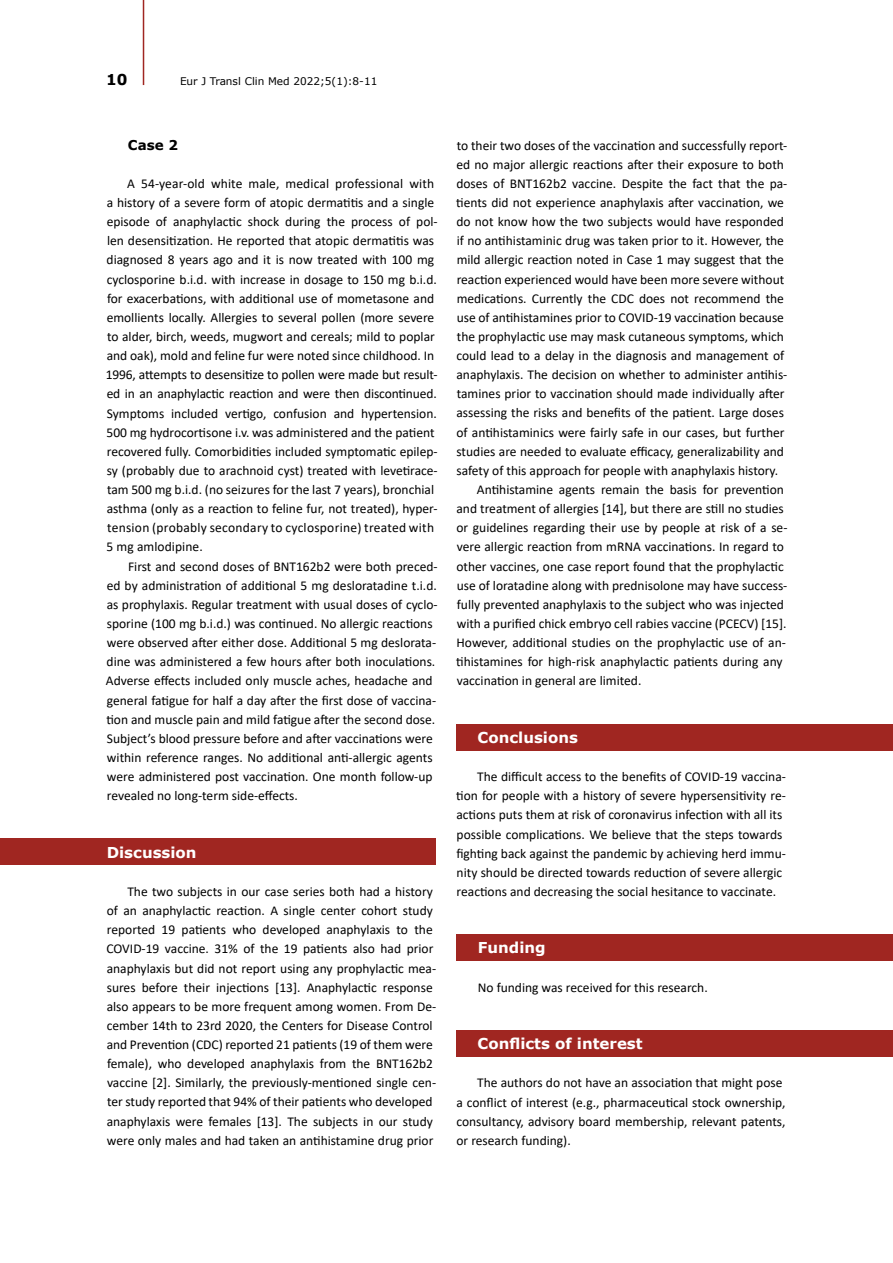
<style>
.page{position:relative;width:893px;height:1263px;background:#fff}
.page>*{position:absolute;margin:0;border:0;box-sizing:border-box;transform-origin:0 0}
.t1{font:15px "Verdana Bold 2";color:#fff}
.t2{font:700 15px "Verdana";color:#fff}
.t3{font:15px "Verdana Bold 2";color:#000}
.t4{font:13.5px/19.2px "Calibri";color:#000}
.t5{font:13.5px "Calibri";letter-spacing:.02em;color:#000}
.t6{font:13.5px "Verdana Bold 2";color:#000}
.t7{font:10.5px "Verdana";color:#000}
.s1{font-family:"Calibri 2"}
</style>
<div class="page">
<div style="left:456px;top:1030px;width:437px;height:26px;background:#a02621"></div>
<div style="left:456px;top:934px;width:437px;height:27px;background:#a02621"></div>
<div style="left:456px;top:724px;width:437px;height:26px;background:#a02621"></div>
<div style="left:0;top:838px;width:436px;height:27px;background:#a02621"></div>
<hr style="left:143px;top:0;width:1px;height:85px;background:#a02621">
<p class="t3" style="left:106px;top:69px;width:23px">10</p>
<p class="t7" style="left:180px;top:74px;width:199px">Eur J Transl Clin Med 2022;5(1):8-11</p>
<h5 class="t6" style="left:128px;top:135px;width:52px">Case 2</h5>
<p class="t4" style="left:127px;top:174px;width:308px">A 54-year-old white male, medical professional with</p>
<p class="t4" style="left:107px;top:193px;width:329px">a history of a severe form of atopic dermatitis and a single</p>
<p class="t4" style="left:107px;top:212px;width:332px">episode of anaphylactic shock during the process of pol<span class="s1">-</span></p>
<p class="t4" style="left:107px;top:231px;width:329px">len desensitization. He reported that atopic dermatitis was</p>
<p class="t4" style="left:107px;top:250px;width:329px">diagnosed 8 years ago and it is now treated with 100 mg</p>
<p class="t4" style="left:107px;top:269px;width:332px">cyclosporine b.i.d. with increase in dosage to 150 mg b.i.d.</p>
<p class="t4" style="left:107px;top:288px;width:329px">for exacerbations, with additional use of mometasone and</p>
<p class="t4" style="left:107px;top:307px;width:329px">emollients locally. Allergies to several pollen (more severe</p>
<p class="t4" style="left:107px;top:327px;width:329px">to alder, birch, weeds, mugwort and cereals; mild to poplar</p>
<p class="t4" style="left:107px;top:346px;width:329px">and oak), mold and feline fur were noted since childhood. In</p>
<p class="t4" style="left:106px;top:365px;width:333px">1996, attempts to desensitize to pollen were made but result<span class="s1">-</span></p>
<p class="t4" style="left:107px;top:384px;width:332px">ed in an anaphylactic reaction and were then discontinued.</p>
<p class="t4" style="left:107px;top:403px;width:332px">Symptoms included vertigo, confusion and hypertension.</p>
<p class="t4" style="left:107px;top:422px;width:329px">500 mg hydrocortisone i.v. was administered and the patient</p>
<p class="t4" style="left:107px;top:441px;width:332px">recovered fully. Comorbidities included symptomatic epilep<span class="s1">-</span></p>
<p class="t4" style="left:107px;top:460px;width:332px">sy (probably due to arachnoid cyst) treated with levetirace<span class="s1">-</span></p>
<p class="t4" style="left:107px;top:480px;width:329px">tam 500 mg b.i.d. (no seizures for the last 7 years), bronchial</p>
<p class="t4" style="left:107px;top:499px;width:332px">asthma (only as a reaction to feline fur, not treated), hyper<span class="s1">-</span></p>
<p class="t5" style="left:107px;top:518px;width:329px">tension (probably secondary to cyclosporine) treated with</p>
<p class="t4" style="left:107px;top:537px;width:98px">5 mg amlodipine.</p>
<p class="t4" style="left:128px;top:556px;width:311px">First and second doses of BNT162b2 were both preced<span class="s1">-</span></p>
<p class="t4" style="left:107px;top:575px;width:332px">ed by administration of additional 5 mg desloratadine t.i.d.</p>
<p class="t4" style="left:107px;top:594px;width:332px">as prophylaxis. Regular treatment with usual doses of cyclo<span class="s1">-</span></p>
<p class="t4" style="left:107px;top:614px;width:327px">sporine (100 mg b.i.d.) was continued. No allergic reactions</p>
<p class="t4" style="left:107px;top:633px;width:331px">were observed after either dose. Additional 5 mg deslorata<span class="s1">-</span></p>
<p class="t4" style="left:107px;top:652px;width:330px">dine was administered a few hours after both inoculations.</p>
<p class="t4" style="left:106px;top:671px;width:328px">Adverse effects included only muscle aches, headache and</p>
<p class="t4" style="left:107px;top:690px;width:331px">general fatigue for half a day after the first dose of vaccina<span class="s1">-</span></p>
<p class="t4" style="left:106px;top:709px;width:330px">tion and muscle pain and mild fatigue after the second dose.</p>
<p class="t4" style="left:107px;top:728px;width:327px">Subject’s blood pressure before and after vaccinations were</p>
<p class="t4" style="left:107px;top:747px;width:327px">within reference ranges. No additional anti-allergic agents</p>
<p class="t4" style="left:107px;top:767px;width:327px">were administered post vaccination. One month follow-up</p>
<p class="t4" style="left:107px;top:786px;width:193px">revealed no long-term side-effects.</p>
<h5 class="t1" style="left:107px;top:842px;width:91px">Discussion</h5>
<p class="t4" style="left:106px;top:881px;width:331px;text-indent:21px">The two subjects in our case series both had a history of an anaphylactic reaction. A single center cohort study reported 19 patients who developed anaphylaxis to the COVID-19 vaccine. 31% of the 19 patients also had prior anaphylaxis but did not report using any prophylactic mea&shy;sures before their injections [13]. Anaphylactic response also appears to be more frequent among women. From De&shy;cember 14th to 23rd 2020, the Centers for Disease Control and Prevention (CDC) reported 21 patients (19 of them were female), who developed anaphylaxis from the BNT162b2 vaccine [2]. Similarly, the previously-mentioned single cen&shy;ter study reported that 94% of their patients who developed anaphylaxis were females [13]. The subjects in our study were only males and had taken an antihistamine drug prior</p>
<p class="t4" style="left:457px;top:135px;width:332px">to their two doses of the vaccination and successfully report<span class="s1">-</span></p>
<p class="t4" style="left:456px;top:154px;width:329px">ed no major allergic reactions after their exposure to both</p>
<p class="t4" style="left:456px;top:173px;width:332px">doses of BNT162b2 vaccine. Despite the fact that the pa<span class="s1">-</span></p>
<p class="t4" style="left:456px;top:193px;width:329px">tients did not experience anaphylaxis after vaccination, we</p>
<p class="t4" style="left:456px;top:212px;width:329px">do not know how the two subjects would have responded</p>
<p class="t4" style="left:457px;top:231px;width:329px">if no antihistaminic drug was taken prior to it. However, the</p>
<p class="t4" style="left:457px;top:250px;width:329px">mild allergic reaction noted in Case 1 may suggest that the</p>
<p class="t4" style="left:457px;top:269px;width:329px">reaction experienced would have been more severe without</p>
<p class="t4" style="left:457px;top:288px;width:329px">medications. Currently the CDC does not recommend the</p>
<p class="t4" style="left:457px;top:307px;width:329px">use of antihistamines prior to COVID-19 vaccination because</p>
<p class="t4" style="left:457px;top:326px;width:329px">the prophylactic use may mask cutaneous symptoms, which</p>
<p class="t4" style="left:456px;top:346px;width:329px">could lead to a delay in the diagnosis and management of</p>
<p class="t4" style="left:456px;top:365px;width:332px">anaphylaxis. The decision on whether to administer antihis<span class="s1">-</span></p>
<p class="t4" style="left:457px;top:384px;width:329px">tamines prior to vaccination should made individually after</p>
<p class="t4" style="left:456px;top:403px;width:329px">assessing the risks and benefits of the patient. Large doses</p>
<p class="t4" style="left:456px;top:422px;width:330px">of antihistaminics were fairly safe in our cases, but further</p>
<p class="t4" style="left:456px;top:441px;width:329px">studies are needed to evaluate efficacy, generalizability and</p>
<p class="t4" style="left:456px;top:460px;width:323px">safety of this approach for people with anaphylaxis history.</p>
<p class="t4" style="left:477px;top:480px;width:308px">Antihistamine agents remain the basis for prevention</p>
<p class="t4" style="left:456px;top:499px;width:329px">and treatment of allergies [14], but there are still no studies</p>
<p class="t4" style="left:456px;top:518px;width:332px">or guidelines regarding their use by people at risk of a se<span class="s1">-</span></p>
<p class="t4" style="left:457px;top:537px;width:329px">vere allergic reaction from mRNA vaccinations. In regard to</p>
<p class="t4" style="left:456px;top:556px;width:329px">other vaccines, one case report found that the prophylactic</p>
<p class="t4" style="left:457px;top:575px;width:332px">use of loratadine along with prednisolone may have success<span class="s1">-</span></p>
<p class="t4" style="left:457px;top:594px;width:329px">fully prevented anaphylaxis to the subject who was injected</p>
<p class="t4" style="left:457px;top:613px;width:331px">with a purified chick embryo cell rabies vaccine (PCECV) [15].</p>
<p class="t4" style="left:457px;top:633px;width:331px">However, additional studies on the prophylactic use of an<span class="s1">-</span></p>
<p class="t4" style="left:456px;top:652px;width:328px">tihistamines for high-risk anaphylactic patients during any</p>
<p class="t4" style="left:457px;top:671px;width:186px">vaccination in general are limited.</p>
<h5 class="t1" style="left:478px;top:727px;width:102px">Conclusions</h5>
<p class="t4" style="left:456px;top:767px;width:331px;text-indent:21px">The difficult access to the benefits of COVID-19 vaccina&shy;tion for people with a history of severe hypersensitivity re&shy;actions puts them at risk of coronavirus infection with all its possible complications. We believe that the steps towards fighting back against the pandemic by achieving herd immu&shy;nity should be directed towards reduction of severe allergic reactions and decreasing the social hesitance to vaccinate.</p>
<h4 class="t1" style="left:478px;top:937px;width:69px">Funding</h4>
<p class="t4" style="left:478px;top:977px;width:231px">No funding was received for this research.</p>
<h4 class="t2" style="left:478px;top:1033px;width:167px">Conflicts of interest</h4>
<p class="t4" style="left:456px;top:1073px;width:331px;text-indent:21px">The authors do not have an association that might pose a conflict of interest (e.g., pharmaceutical stock ownership, consultancy, advisory board membership, relevant patents, or research funding).</p>
</div>
